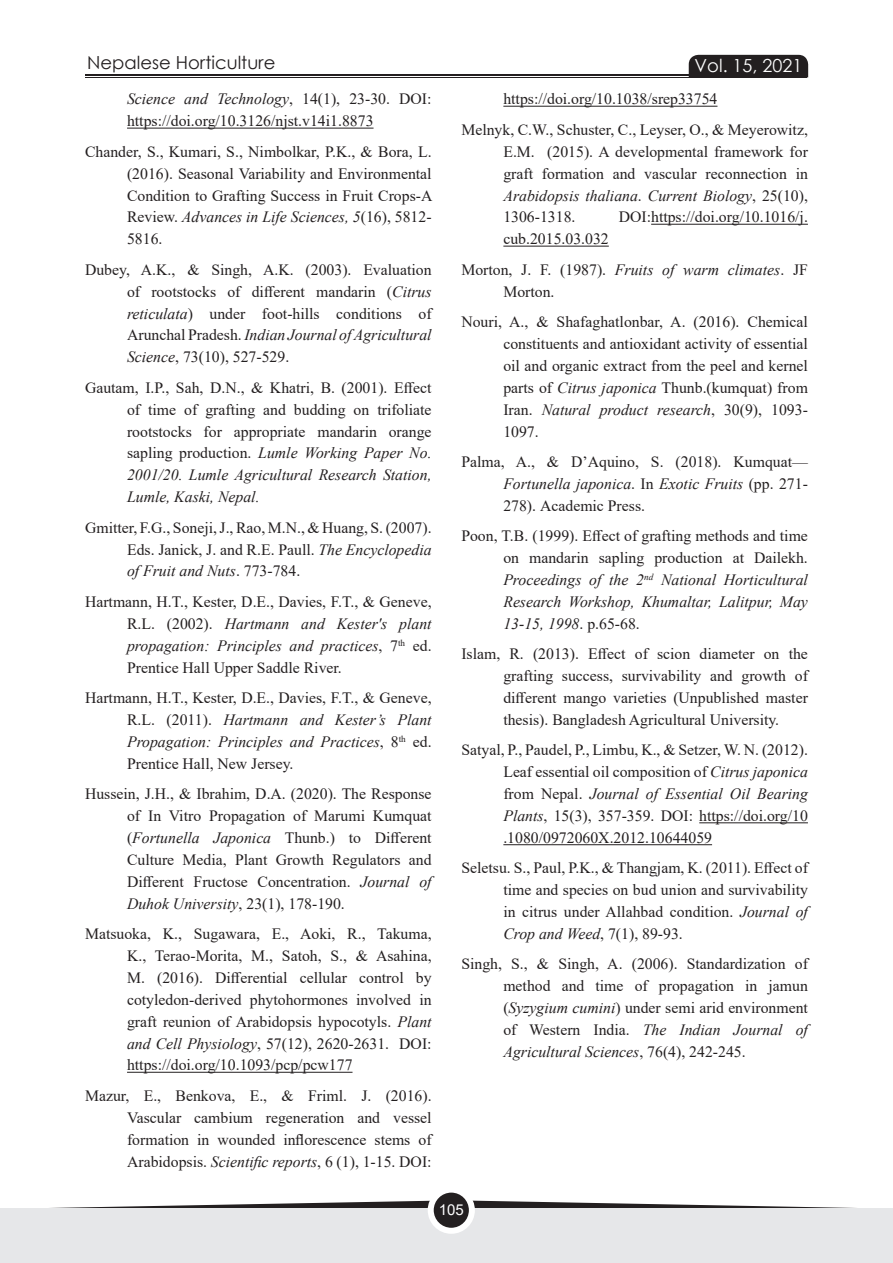
<style>
.page{position:relative;width:893px;height:1263px;background:#fff}
.page>*{position:absolute;margin:0;border:0;box-sizing:border-box;transform-origin:0 0}
.t1{font:18px "Century Gothic";color:#231f20}
.t2{font:18px "Century Gothic";color:#fff}
.t3{font:15.75px/21.9px "Times New Roman";color:#231f20;text-align:justify}
.t4{font:15px "Arial";color:#fff}
.s1{font-style:italic}
</style>
<div class="page">
<svg style="left:688px;top:54px;width:121px;height:24px;background:#312d2e"></svg>
<hr style="left:85px;top:74px;width:721px;height:1px;background:#231f20">
<hr style="left:85px;top:77px;width:721px;height:1px;background:#231f20">
<svg style="left:0;top:1200px;width:893px;height:9px"></svg>
<div style="left:0;top:1209px;width:893px;height:54px;background:#e6e7e9"></div>
<svg style="left:431px;top:1189px;width:41px;height:42px"></svg>
<div style="left:428px;top:1186px;width:47px;height:48px;border:6px solid #fff;border-radius:50%"></div>
<hr style="left:127px;top:128px;width:247px;height:1px;background:#231f20">
<hr style="left:127px;top:1072px;width:225px;height:1px;background:#231f20">
<hr style="left:503px;top:106px;width:214px;height:1px;background:#231f20">
<hr style="left:651px;top:224px;width:157px;height:1px;background:#231f20">
<hr style="left:503px;top:246px;width:106px;height:1px;background:#231f20">
<hr style="left:699px;top:822px;width:109px;height:1px;background:#231f20">
<hr style="left:503px;top:844px;width:209px;height:1px;background:#231f20">
<p class="t1" style="left:87px;top:50px;width:190px">Nepalese Horticulture</p>
<p class="t2" style="left:695px;top:53px;width:109px">Vol. 15, 2021</p>
<p class="t3" style="left:127px;top:88px;width:306px"><span class="s1">Science and Technology</span>, 14(1), 23-30. DOI: https://doi.org/10.3126/njst.v14i1.8873</p>
<p class="t3" style="left:127px;top:140px;width:307px;text-indent:-42px">Chander, S., Kumari, S., Nimbolkar, P.K., &amp; Bora, L. (2016). Seasonal Variability and Environmental Condition to Grafting Success in Fruit Crops-A Review. <span class="s1">Advances in Life Sciences, 5</span>(16), 5812- 5816.</p>
<p class="t3" style="left:127px;top:258px;width:306px;text-indent:-42px">Dubey, A.K., &amp; Singh, A.K. (2003). Evaluation of rootstocks of different mandarin (<span class="s1">Citrus reticulata</span>) under foot-hills conditions of Arunchal Pradesh. <span class="s1">Indian Journal of Agricultural Science</span>, 73(10), 527-529.</p>
<p class="t3" style="left:127px;top:376px;width:306px;text-indent:-42px">Gautam, I.P., Sah, D.N., &amp; Khatri, B. (2001). Effect of time of grafting and budding on trifoliate rootstocks for appropriate mandarin orange sapling production. <span class="s1">Lumle Working Paper No.<br>2001/20. Lumle Agricultural Research Station, Lumle, Kaski, Nepal.</span></p>
<p class="t3" style="left:127px;top:516px;width:306px;text-indent:-42px">Gmitter, F.G., Soneji, J., Rao, M.N., &amp; Huang, S. (2007).<br>Eds. Janick, J. and R.E. Paull. <span class="s1">The Encyclopedia of Fruit and Nuts</span>. 773-784.</p>
<p class="t3" style="left:127px;top:590px;width:306px;text-indent:-42px">Hartmann, H.T., Kester, D.E., Davies, F.T., &amp; Geneve, R.L. (2002). <span class="s1">Hartmann and Kester's plant propagation: Principles and practices</span>, 7<sup>th</sup> ed.<br>Prentice Hall Upper Saddle River.</p>
<p class="t3" style="left:127px;top:686px;width:306px;text-indent:-42px">Hartmann, H.T., Kester, D.E., Davies, F.T., &amp; Geneve, R.L. (2011). <span class="s1">Hartmann and Kester’s Plant Propagation: Principles and Practices</span>, 8<sup>th</sup> ed.<br>Prentice Hall, New Jersey.</p>
<p class="t3" style="left:127px;top:782px;width:306px;text-indent:-42px">Hussein, J.H., &amp; Ibrahim, D.A. (2020). The Response of In Vitro Propagation of Marumi Kumquat (<span class="s1">Fortunella Japonica</span> Thunb.) to Different Culture Media, Plant Growth Regulators and Different Fructose Concentration. <span class="s1">Journal of Duhok University</span>, 23(1), 178-190.</p>
<p class="t3" style="left:127px;top:922px;width:306px;text-indent:-42px">Matsuoka, K., Sugawara, E., Aoki, R., Takuma, K., Terao-Morita, M., Satoh, S., &amp; Asahina, M. (2016). Differential cellular control by cotyledon-derived phytohormones involved in graft reunion of Arabidopsis hypocotyls. <span class="s1">Plant and Cell Physiology</span>, 57(12), 2620-2631. DOI: https://doi.org/10.1093/pcp/pcw177</p>
<p class="t3" style="left:127px;top:1084px;width:306px;text-indent:-42px">Mazur, E., Benkova, E., &amp; Friml. J. (2016).<br>Vascular cambium regeneration and vessel formation in wounded inflorescence stems of Arabidopsis. <span class="s1">Scientific reports</span>, 6 (1), 1-15. DOI:</p>
<p class="t3" style="left:461px;top:83px;width:348px;line-height:30.5px;text-indent:42px">https://doi.org/10.1038/srep33754<br>Melnyk, C.W., Schuster, C., Leyser, O., &amp; Meyerowitz,</p>
<p class="t3" style="left:503px;top:140px;width:306px">E.M. (2015). A developmental framework for graft formation and vascular reconnection in <span class="s1">Arabidopsis thaliana</span>. <span class="s1">Current Biology</span>, 25(10), 1306-1318.</p>
<p class="t3" style="left:619px;top:206px;width:191px">DOI:https://doi.org/10.1016/j.</p>
<p class="t3" style="left:461px;top:223px;width:348px;line-height:30.5px;text-indent:42px">cub.2015.03.032<br>Morton, J. F. (1987). <span class="s1">Fruits of warm climates</span>. JF</p>
<p class="t3" style="left:461px;top:276px;width:348px;line-height:30.5px;text-indent:42px">Morton.<br>Nouri, A., &amp; Shafaghatlonbar, A. (2016). Chemical</p>
<p class="t3" style="left:503px;top:332px;width:306px">constituents and antioxidant activity of essential oil and organic extract from the peel and kernel parts of <span class="s1">Citrus japonica</span> Thunb.(kumquat) from Iran. <span class="s1">Natural product research</span>, 30(9), 1093- 1097.</p>
<p class="t3" style="left:503px;top:450px;width:306px;text-indent:-42px">Palma, A., &amp; D’Aquino, S. (2018). Kumquat— <span class="s1">Fortunella japonica</span>. In <span class="s1">Exotic Fruits</span> (pp. 271- 278). Academic Press.</p>
<p class="t3" style="left:503px;top:524px;width:306px;text-indent:-42px">Poon, T.B. (1999). Effect of grafting methods and time on mandarin sapling production at Dailekh.<br><span class="s1">Proceedings of the 2</span><sup>nd</sup> <span class="s1">National Horticultural Research Workshop, Khumaltar, Lalitpur, May 13-15, 1998</span>. p.65-68.</p>
<p class="t3" style="left:503px;top:642px;width:306px;text-indent:-42px">Islam, R. (2013). Effect of scion diameter on the grafting success, survivability and growth of different mango varieties (Unpublished master thesis). Bangladesh Agricultural University.</p>
<p class="t3" style="left:503px;top:739px;width:306px;text-indent:-42px">Satyal, P., Paudel, P., Limbu, K., &amp; Setzer, W. N. (2012).<br>Leaf essential oil composition of <span class="s1">Citrus japonica </span>from Nepal. <span class="s1">Journal of Essential Oil Bearing Plants</span>, 15(3), 357-359. DOI: https://doi.org/10 .1080/0972060X.2012.10644059</p>
<p class="t3" style="left:503px;top:857px;width:306px;text-indent:-42px">Seletsu. S., Paul, P.K., &amp; Thangjam, K. (2011). Effect of time and species on bud union and survivability in citrus under Allahbad condition. <span class="s1">Journal of Crop and Weed</span>, 7(1), 89-93.</p>
<p class="t3" style="left:503px;top:953px;width:306px;text-indent:-42px">Singh, S., &amp; Singh, A. (2006). Standardization of method and time of propagation in jamun (<span class="s1">Syzygium cumini</span>) under semi arid environment of Western India. <span class="s1">The Indian Journal of Agricultural Sciences</span>, 76(4), 242-245.</p>
<p class="t4" style="left:439px;top:1199px;width:27px">105</p>
</div>
